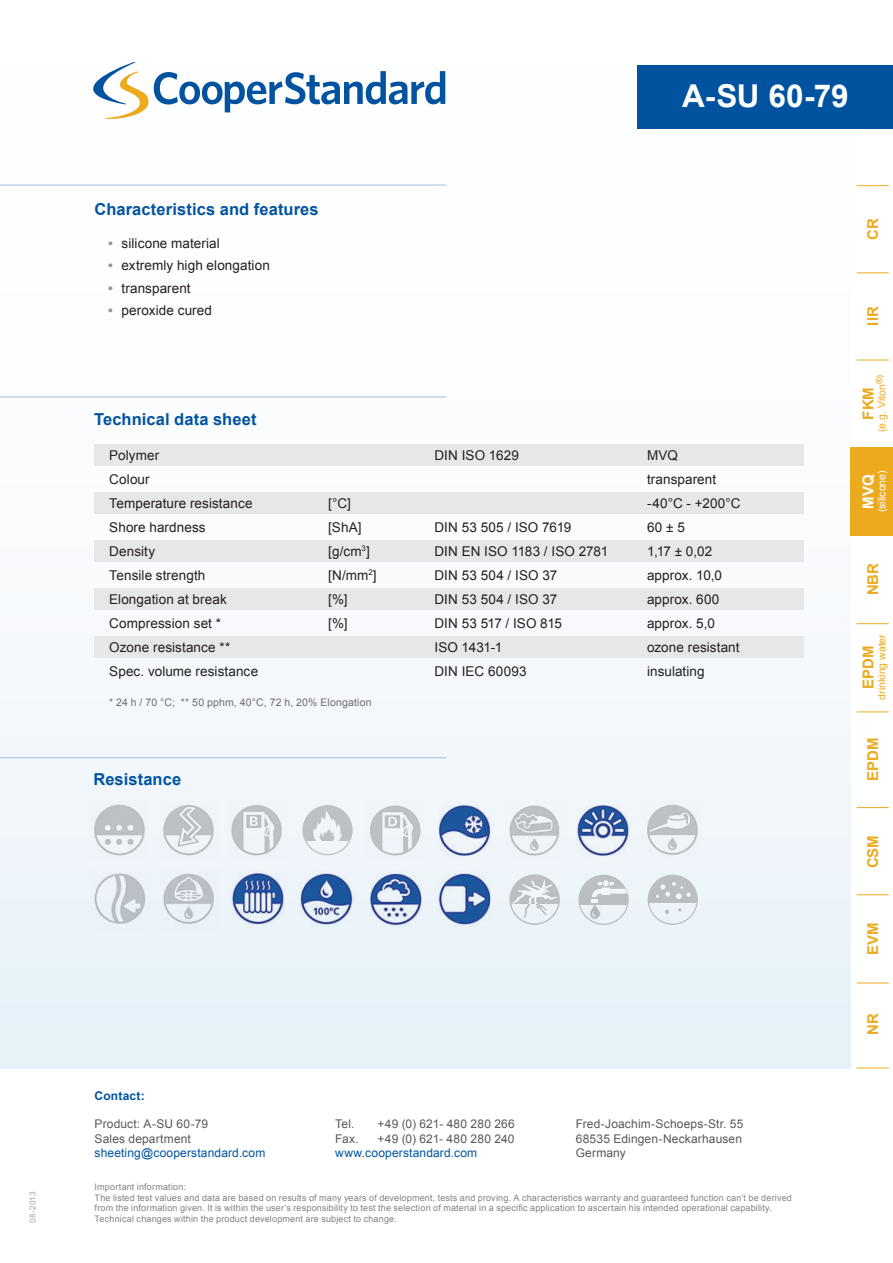
<style>
.page{position:relative;width:893px;height:1263px;background:#fff}
.page>*{position:absolute;margin:0;border:0;box-sizing:border-box;transform-origin:0 0}
.t1{font:700 31.5px "Arial";color:#fff}
.t2{font:700 16.5px "Arial";letter-spacing:.005em;color:#0153a0}
.t3{font:700 15px "Arial";color:#ecaa1f}
.t4{font:700 15px "Arial";color:#fff}
.t5{font:13.5px "Arial";letter-spacing:.005em;color:#231f20}
.t6{font:12px "Arial";letter-spacing:.015em;color:#57585a}
.t7{font:12px/14.4px "Arial";letter-spacing:.015em;color:#0153a0}
.t8{font:700 12px "Arial";letter-spacing:.015em;color:#0153a0}
.t9{font:10.5px "Arial";letter-spacing:.015em;color:#6c6d70}
.t10{font:10.5px "Arial";color:#ecaa1f}
.t11{font:10.5px "Arial";color:#fff}
.t12{font:9px/10.8px "Arial";letter-spacing:.02em;color:#808285}
.t13{font:8.25px "Arial";letter-spacing:.01em;color:#a8a9ad}
.s1{font-weight:700;color:#939598}
.s2{color:#57585a}
</style>
<div class="page">
<div style="left:0;top:0;width:850px;height:1068px;background:linear-gradient(to bottom,#fff,#e9f2f9)"></div>
<div style="left:648px;top:875px;width:49px;height:49px;background:#babec3;border-radius:50%"></div>
<svg style="left:648px;top:903px;width:49px;height:21px"></svg>
<div style="left:648px;top:874px;width:50px;height:51px;border:1px solid #231f20;border-radius:50%"></div>
<svg style="left:665px;top:910px;width:4px;height:4px"></svg>
<svg style="left:656px;top:882px;width:35px;height:17px"></svg>
<svg style="left:92px;top:62px;width:353px;height:57px"></svg>
<svg style="left:510px;top:875px;width:51px;height:54px;background:#d9dfe4"></svg>
<div style="left:579px;top:875px;width:49px;height:49px;background:#babec3;border-radius:50%"></div>
<svg style="left:579px;top:905px;width:49px;height:19px"></svg>
<div style="left:578px;top:875px;width:51px;height:50px;border:1px solid #231f20;border-radius:50%"></div>
<svg style="left:591px;top:880px;width:37px;height:22px"></svg>
<img style="left:588px;top:905px;width:13px;height:15px">
<div style="left:638px;top:65px;width:255px;height:64px;background:#0153a0"></div>
<div style="left:94px;top:637px;width:710px;height:21px;background:#e6e7e9"></div>
<div style="left:94px;top:589px;width:710px;height:21px;background:#e6e7e9"></div>
<div style="left:94px;top:540px;width:710px;height:21px;background:#e6e7e9"></div>
<div style="left:94px;top:492px;width:710px;height:21px;background:#e6e7e9"></div>
<div style="left:94px;top:444px;width:710px;height:21px;background:#e6e7e9"></div>
<hr style="left:0;top:757px;width:446px;height:1px;background:#a9c6e5">
<hr style="left:0;top:396px;width:446px;height:1px;background:#a9c6e5">
<hr style="left:0;top:184px;width:446px;height:2px;background:#a9c6e5">
<div style="left:850px;top:447px;width:43px;height:89px;background:#ecaa1f"></div>
<hr style="left:857px;top:983px;width:32px;height:1px;background:#ecaa1f">
<hr style="left:857px;top:894px;width:32px;height:1px;background:#ecaa1f">
<hr style="left:857px;top:623px;width:32px;height:1px;background:#ecaa1f">
<hr style="left:857px;top:360px;width:32px;height:1px;background:#ecaa1f">
<hr style="left:857px;top:272px;width:32px;height:1px;background:#ecaa1f">
<hr style="left:857px;top:185px;width:32px;height:1px;background:#ecaa1f">
<hr style="left:857px;top:1068px;width:32px;height:1px;background:#ecaa1f">
<hr style="left:857px;top:711px;width:32px;height:1px;background:#ecaa1f">
<hr style="left:857px;top:807px;width:32px;height:1px;background:#ecaa1f">
<img style="left:159px;top:801px;width:60px;height:57px">
<img style="left:227px;top:801px;width:61px;height:60px">
<img style="left:88px;top:801px;width:61px;height:59px">
<img style="left:295px;top:871px;width:61px;height:59px">
<img style="left:366px;top:871px;width:61px;height:59px">
<img style="left:435px;top:871px;width:61px;height:59px">
<img style="left:641px;top:801px;width:61px;height:60px">
<img style="left:90px;top:870px;width:61px;height:60px">
<img style="left:436px;top:801px;width:60px;height:57px">
<img style="left:506px;top:801px;width:60px;height:57px">
<img style="left:576px;top:801px;width:56px;height:57px">
<img style="left:364px;top:801px;width:60px;height:57px">
<img style="left:158px;top:871px;width:61px;height:59px">
<img style="left:230px;top:870px;width:60px;height:60px">
<div style="left:303px;top:806px;width:49px;height:49px;background:#bdc0c4;border-radius:50%"></div>
<svg style="left:303px;top:841px;width:49px;height:14px"></svg>
<svg style="left:313px;top:811px;width:29px;height:30px"></svg>
<div style="left:302px;top:805px;width:51px;height:50px;border:1px solid #231f20;border-radius:50%"></div>
<p class="t13" style="left:27px;top:1223px;width:33px;rotate:-90deg">08-2013</p>
<p class="t1" style="left:682px;top:75px;width:168px">A-SU 60-79</p>
<p class="t2" style="left:95px;top:198px;width:226px">Characteristics and features</p>
<p class="t5" style="left:108px;top:234px;width:113px"><span class="s1">•</span> silicone material</p>
<p class="t5" style="left:108px;top:257px;width:163px"><span class="s1">•</span> extremly high elongation</p>
<p class="t5" style="left:108px;top:279px;width:84px"><span class="s1">•</span> transparent</p>
<p class="t5" style="left:108px;top:302px;width:105px"><span class="s1">•</span> peroxide cured</p>
<p class="t2" style="left:94px;top:409px;width:164px">Technical data sheet</p>
<p class="t5" style="left:109px;top:446px;width:51px">Polymer</p>
<p class="t5" style="left:434px;top:446px;width:86px">DIN ISO 1629</p>
<p class="t5" style="left:647px;top:446px;width:32px">MVQ</p>
<p class="t5" style="left:109px;top:470px;width:42px">Colour</p>
<p class="t5" style="left:647px;top:470px;width:71px">transparent</p>
<p class="t5" style="left:109px;top:494px;width:145px">Temperature resistance</p>
<p class="t5" style="left:328px;top:494px;width:24px">[°C]</p>
<p class="t5" style="left:647px;top:494px;width:95px">-40°C - +200°C</p>
<p class="t5" style="left:109px;top:518px;width:98px">Shore hardness</p>
<p class="t5" style="left:328px;top:518px;width:35px">[ShA]</p>
<p class="t5" style="left:434px;top:518px;width:138px">DIN 53 505 / ISO 7619</p>
<p class="t5" style="left:647px;top:518px;width:39px">60 ± 5</p>
<p class="t5" style="left:109px;top:542px;width:47px">Density</p>
<p class="t5" style="left:328px;top:542px;width:43px">[g/cm<sup>3</sup>]</p>
<p class="t5" style="left:434px;top:542px;width:175px">DIN EN ISO 1183 / ISO 2781</p>
<p class="t5" style="left:647px;top:542px;width:67px">1,17 ± 0,02</p>
<p class="t5" style="left:109px;top:566px;width:98px">Tensile strength</p>
<p class="t5" style="left:328px;top:566px;width:50px">[N/mm<sup>2</sup>]</p>
<p class="t5" style="left:434px;top:566px;width:124px">DIN 53 504 / ISO 37</p>
<p class="t5" style="left:647px;top:566px;width:77px">approx. 10,0</p>
<p class="t5" style="left:109px;top:590px;width:119px">Elongation at break</p>
<p class="t5" style="left:328px;top:590px;width:21px">[%]</p>
<p class="t5" style="left:434px;top:590px;width:124px">DIN 53 504 / ISO 37</p>
<p class="t5" style="left:647px;top:590px;width:74px">approx. 600</p>
<p class="t5" style="left:109px;top:614px;width:113px">Compression set *</p>
<p class="t5" style="left:328px;top:614px;width:21px">[%]</p>
<p class="t5" style="left:434px;top:614px;width:129px">DIN 53 517 / ISO 815</p>
<p class="t5" style="left:647px;top:614px;width:69px">approx. 5,0</p>
<p class="t5" style="left:109px;top:638px;width:123px">Ozone resistance **</p>
<p class="t5" style="left:434px;top:638px;width:69px">ISO 1431-1</p>
<p class="t5" style="left:647px;top:638px;width:94px">ozone resistant</p>
<p class="t5" style="left:109px;top:662px;width:150px">Spec. volume resistance</p>
<p class="t5" style="left:434px;top:662px;width:94px">DIN IEC 60093</p>
<p class="t5" style="left:647px;top:662px;width:59px">insulating</p>
<p class="t9" style="left:109px;top:695px;width:264px">* 24 h / 70 °C; ** 50 pphm, 40°C, 72 h, 20% Elongation</p>
<p class="t2" style="left:93px;top:769px;width:89px">Resistance</p>
<p class="t8" style="left:95px;top:1087px;width:52px">Contact:</p>
<p class="t6" style="left:95px;top:1116px;width:115px">Product: A-SU 60-79</p>
<p class="t7" style="left:95px;top:1131px;width:172px"><span class="s2">Sales department </span>sheeting@cooperstandard.com</p>
<p class="t6" style="left:335px;top:1116px;width:21px">Tel.</p>
<p class="t6" style="left:378px;top:1116px;width:139px">+49 (0) 621- 480 280 266</p>
<p class="t6" style="left:335px;top:1130px;width:25px">Fax.</p>
<p class="t6" style="left:378px;top:1130px;width:138px">+49 (0) 621- 480 280 240</p>
<p class="t7" style="left:335px;top:1146px;width:144px">www.cooperstandard.com</p>
<p class="t6" style="left:576px;top:1116px;width:169px">Fred-Joachim-Schoeps-Str. 55</p>
<p class="t6" style="left:576px;top:1130px;width:168px">68535 Edingen-Neckarhausen</p>
<p class="t6" style="left:576px;top:1145px;width:52px">Germany</p>
<p class="t12" style="left:95px;top:1181px;width:699px">Important information:<br>The listed test values and data are based on results of many years of development, tests and proving. A characteristics warranty and guaranteed function can’t be derived from the information given. It is within the user’s responsibility to test the selection of material in a specific application to ascertain his intended operational capability.</p>
<p class="t12" style="left:95px;top:1214px;width:304px">Technical changes within the product development are subject to change.</p>
<p class="t3" style="left:863px;top:240px;width:23px;rotate:-90deg">CR</p>
<p class="t3" style="left:863px;top:326px;width:21px;rotate:-90deg">IIR</p>
<p class="t10" style="left:875px;top:432px;width:59px;rotate:-90deg">(e.g. Viton<sup>®)</sup></p>
<p class="t3" style="left:858px;top:420px;width:34px;rotate:-90deg">FKM</p>
<p class="t4" style="left:858px;top:508px;width:36px;rotate:-90deg">MVQ</p>
<p class="t11" style="left:875px;top:512px;width:43px;rotate:-90deg">(silicone)</p>
<p class="t3" style="left:863px;top:595px;width:34px;rotate:-90deg">NBR</p>
<p class="t10" style="left:875px;top:699px;width:67px;rotate:-90deg">drinking water</p>
<p class="t3" style="left:858px;top:688px;width:45px;rotate:-90deg">EPDM</p>
<p class="t3" style="left:863px;top:780px;width:45px;rotate:-90deg">EPDM</p>
<p class="t3" style="left:863px;top:868px;width:35px;rotate:-90deg">CSM</p>
<p class="t3" style="left:863px;top:955px;width:34px;rotate:-90deg">EVM</p>
<p class="t3" style="left:863px;top:1035px;width:23px;rotate:-90deg">NR</p>
</div>
